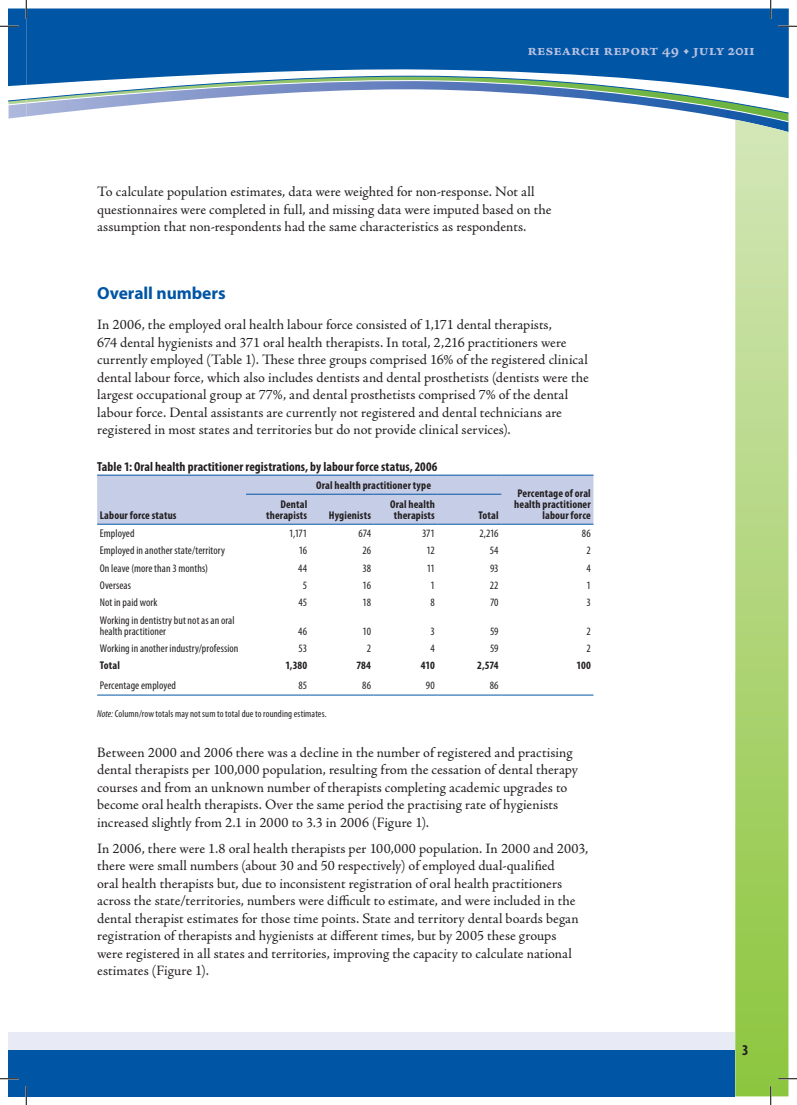
<style>
.page{position:relative;width:797px;height:1105px;background:#fff}
.page>*{position:absolute;margin:0;border:0;box-sizing:border-box;transform-origin:0 0}
.Heading_1{font:700 17.5px "Myriad Pro";letter-spacing:-.005em;color:#0155a5}
.t1{font:700 16.88px "Adobe Jenson Pro";color:#b9c2e1}
.t2{font:700 condensed 15px "Myriad Pro";color:#231f20}
.Body_text{font:14.38px/17.5px "Adobe Jenson Pro";color:#231f20}
.Table_title{font:700 condensed 13.12px "Myriad Pro";letter-spacing:.005em;color:#231f20}
.Text_LEFT{font:condensed 11.25px/11px "Myriad Pro";letter-spacing:.005em;color:#231f20}
.Text_RIGHT{font:700 condensed 11.25px/11px "Myriad Pro";letter-spacing:.01em;color:#231f20;text-align:right}
.Text_RIGHT-2{font:condensed 11.25px "Myriad Pro";letter-spacing:-.01em;color:#231f20}
.Text_CENTRE{font:700 condensed 11.25px "Myriad Pro";letter-spacing:.01em;color:#231f20}
.Text_LEFT-2{font:700 condensed 11.25px "Myriad Pro";letter-spacing:.01em;color:#231f20}
.Table_source{font:condensed 10px "Myriad Pro";letter-spacing:.01em;color:#231f20}
.s1{font-style:italic}
</style>
<div class="page">
<div style="left:26px;top:1032px;width:709px;height:18px;background:#e8eaf5"></div>
<div style="left:26px;top:1050px;width:709px;height:46px;background:#0155a5"></div>
<div style="left:9px;top:1032px;width:17px;height:18px;background:#e8eaf5"></div>
<div style="left:9px;top:1050px;width:17px;height:46px;background:#0155a5"></div>
<svg style="left:735px;top:213px;width:53px;height:883px;background:#acd475"></svg>
<div style="left:97px;top:476px;width:496px;height:48px;background:#c6cde7"></div>
<svg style="left:97px;top:694px;width:496px;height:1px"></svg>
<hr style="left:246px;top:494px;width:64px;height:1px;background:#0155a5">
<hr style="left:310px;top:494px;width:63px;height:1px;background:#0155a5">
<hr style="left:373px;top:494px;width:64px;height:1px;background:#0155a5">
<hr style="left:437px;top:494px;width:64px;height:1px;background:#0155a5">
<hr style="left:246px;top:475px;width:64px;height:1px;background:#0155a5">
<hr style="left:310px;top:475px;width:63px;height:1px;background:#0155a5">
<hr style="left:373px;top:475px;width:64px;height:1px;background:#0155a5">
<hr style="left:437px;top:475px;width:64px;height:1px;background:#0155a5">
<hr style="left:246px;top:524px;width:64px;height:1px;background:#0155a5">
<hr style="left:310px;top:524px;width:63px;height:1px;background:#0155a5">
<hr style="left:373px;top:524px;width:64px;height:1px;background:#0155a5">
<hr style="left:437px;top:524px;width:64px;height:1px;background:#0155a5">
<hr style="left:97px;top:695px;width:149px;height:1px;background:#0155a5">
<hr style="left:246px;top:695px;width:64px;height:1px;background:#0155a5">
<hr style="left:310px;top:695px;width:63px;height:1px;background:#0155a5">
<hr style="left:373px;top:695px;width:64px;height:1px;background:#0155a5">
<hr style="left:437px;top:695px;width:64px;height:1px;background:#0155a5">
<hr style="left:501px;top:695px;width:92px;height:1px;background:#0155a5">
<hr style="left:97px;top:475px;width:149px;height:1px;background:#0155a5">
<hr style="left:97px;top:524px;width:149px;height:1px;background:#0155a5">
<hr style="left:501px;top:475px;width:92px;height:1px;background:#0155a5">
<hr style="left:501px;top:524px;width:92px;height:1px;background:#0155a5">
<svg style="left:0;top:1078px;width:19px;height:1px"></svg>
<svg style="left:778px;top:1078px;width:19px;height:1px"></svg>
<svg style="left:25px;top:1086px;width:2px;height:19px"></svg>
<svg style="left:0;top:0;width:797px;height:213px"></svg>
<svg style="left:770px;top:1086px;width:1px;height:19px"></svg>
<p class="t1" style="left:527px;top:40px;width:229px">research report 49 • July 2011</p>
<p class="Body_text" style="left:97px;top:183px;width:456px">To calculate population estimates, data were weighted for non-response. Not all questionnaires were completed in full, and missing data were imputed based on the assumption that non‑respondents had the same characteristics as respondents.</p>
<p class="Heading_1" style="left:97px;top:281px;width:130px">Overall numbers</p>
<p class="Body_text" style="left:97px;top:316px;width:493px">In 2006, the employed oral health labour force consisted of 1,171 dental therapists,<br>674 dental hygienists and 371 oral health therapists. In total, 2,216 practitioners were currently employed (Table 1). These three groups comprised 16% of the registered clinical dental labour force, which also includes dentists and dental prosthetists (dentists were the largest occupational group at 77%, and dental prosthetists comprised 7% of the dental labour force. Dental assistants are currently not registered and dental technicians are registered in most states and territories but do not provide clinical services).</p>
<p class="Table_title" style="left:97px;top:459px;width:341px">Table 1: Oral health practitioner registrations, by labour force status, 2006</p>
<p class="Text_LEFT-2" style="left:100px;top:508px;width:78px">Labour force status</p>
<p class="Text_CENTRE" style="left:316px;top:478px;width:116px">Oral health practitioner type</p>
<p class="Text_RIGHT" style="left:514px;top:487px;width:78px">Percentage of oral health practitioner labour force</p>
<p class="Text_RIGHT" style="left:266px;top:498px;width:43px">Dental therapists</p>
<p class="Text_RIGHT" style="left:329px;top:509px;width:44px">Hygienists</p>
<p class="Text_RIGHT" style="left:390px;top:498px;width:46px;text-align:center">Oral health therapists</p>
<p class="Text_RIGHT" style="left:478px;top:509px;width:22px">Total</p>
<p class="Text_LEFT" style="left:100px;top:528px;width:36px">Employed</p>
<p class="Text_RIGHT-2" style="left:289px;top:527px;width:20px">1,171</p>
<p class="Text_RIGHT-2" style="left:358px;top:527px;width:14px">674</p>
<p class="Text_RIGHT-2" style="left:422px;top:527px;width:14px">371</p>
<p class="Text_RIGHT-2" style="left:479px;top:527px;width:21px">2,216</p>
<p class="Text_RIGHT-2" style="left:582px;top:527px;width:10px">86</p>
<p class="Text_LEFT" style="left:100px;top:545px;width:127px">Employed in another state/territory</p>
<p class="Text_RIGHT-2" style="left:299px;top:544px;width:10px">16</p>
<p class="Text_RIGHT-2" style="left:362px;top:544px;width:10px">26</p>
<p class="Text_RIGHT-2" style="left:426px;top:544px;width:10px">12</p>
<p class="Text_RIGHT-2" style="left:490px;top:544px;width:10px">54</p>
<p class="Text_RIGHT-2" style="left:586px;top:544px;width:6px">2</p>
<p class="Text_LEFT" style="left:100px;top:562px;width:110px">On leave (more than 3 months)</p>
<p class="Text_RIGHT-2" style="left:298px;top:561px;width:10px">44</p>
<p class="Text_RIGHT-2" style="left:362px;top:561px;width:10px">38</p>
<p class="Text_RIGHT-2" style="left:426px;top:561px;width:10px">11</p>
<p class="Text_RIGHT-2" style="left:490px;top:561px;width:10px">93</p>
<p class="Text_RIGHT-2" style="left:586px;top:561px;width:6px">4</p>
<p class="Text_LEFT" style="left:100px;top:580px;width:33px">Overseas</p>
<p class="Text_RIGHT-2" style="left:303px;top:578px;width:6px">5</p>
<p class="Text_RIGHT-2" style="left:362px;top:578px;width:10px">16</p>
<p class="Text_RIGHT-2" style="left:430px;top:578px;width:6px">1</p>
<p class="Text_RIGHT-2" style="left:490px;top:578px;width:10px">22</p>
<p class="Text_RIGHT-2" style="left:586px;top:578px;width:6px">1</p>
<p class="Text_LEFT" style="left:100px;top:597px;width:59px">Not in paid work</p>
<p class="Text_RIGHT-2" style="left:298px;top:596px;width:10px">45</p>
<p class="Text_RIGHT-2" style="left:362px;top:596px;width:10px">18</p>
<p class="Text_RIGHT-2" style="left:430px;top:596px;width:6px">8</p>
<p class="Text_RIGHT-2" style="left:490px;top:596px;width:10px">70</p>
<p class="Text_RIGHT-2" style="left:586px;top:596px;width:6px">3</p>
<p class="Text_LEFT" style="left:100px;top:614px;width:136px">Working in dentistry but not as an oral health practitioner</p>
<p class="Text_RIGHT-2" style="left:298px;top:624px;width:10px">46</p>
<p class="Text_RIGHT-2" style="left:362px;top:624px;width:10px">10</p>
<p class="Text_RIGHT-2" style="left:430px;top:624px;width:6px">3</p>
<p class="Text_RIGHT-2" style="left:490px;top:624px;width:10px">59</p>
<p class="Text_RIGHT-2" style="left:586px;top:624px;width:6px">2</p>
<p class="Text_LEFT" style="left:100px;top:642px;width:140px">Working in another industry/profession</p>
<p class="Text_RIGHT-2" style="left:298px;top:641px;width:10px">53</p>
<p class="Text_RIGHT-2" style="left:367px;top:641px;width:6px">2</p>
<p class="Text_RIGHT-2" style="left:430px;top:641px;width:6px">4</p>
<p class="Text_RIGHT-2" style="left:490px;top:641px;width:10px">59</p>
<p class="Text_RIGHT-2" style="left:586px;top:641px;width:6px">2</p>
<p class="Text_LEFT-2" style="left:100px;top:658px;width:22px">Total</p>
<p class="Text_RIGHT" style="left:285px;top:660px;width:23px">1,380</p>
<p class="Text_RIGHT" style="left:356px;top:660px;width:16px">784</p>
<p class="Text_RIGHT" style="left:421px;top:660px;width:15px">410</p>
<p class="Text_RIGHT" style="left:477px;top:660px;width:23px">2,574</p>
<p class="Text_RIGHT" style="left:576px;top:660px;width:16px">100</p>
<p class="Text_LEFT" style="left:100px;top:679px;width:78px">Percentage employed</p>
<p class="Text_RIGHT-2" style="left:298px;top:678px;width:10px">85</p>
<p class="Text_RIGHT-2" style="left:362px;top:678px;width:10px">86</p>
<p class="Text_RIGHT-2" style="left:426px;top:678px;width:10px">90</p>
<p class="Text_RIGHT-2" style="left:490px;top:678px;width:10px">86</p>
<p class="Table_source" style="left:97px;top:708px;width:231px"><span class="s1">Note:</span> Column/row totals may not sum to total due to rounding estimates.</p>
<p class="Body_text" style="left:97px;top:744px;width:482px">Between 2000 and 2006 there was a decline in the number of registered and practising dental therapists per 100,000 population, resulting from the cessation of dental therapy courses and from an unknown number of therapists completing academic upgrades to become oral health therapists. Over the same period the practising rate of hygienists increased slightly from 2.1 in 2000 to 3.3 in 2006 (Figure 1).</p>
<p class="Body_text" style="left:97px;top:840px;width:492px">In 2006, there were 1.8 oral health therapists per 100,000 population. In 2000 and 2003, there were small numbers (about 30 and 50 respectively) of employed dual-qualified<br>oral health therapists but, due to inconsistent registration of oral health practitioners across the state/territories, numbers were difficult to estimate, and were included in the dental therapist estimates for those time points. State and territory dental boards began registration of therapists and hygienists at different times, but by 2005 these groups<br>were registered in all states and territories, improving the capacity to calculate national estimates (Figure 1).</p>
<p class="t2" style="left:742px;top:1041px;width:8px">3</p>
</div>
